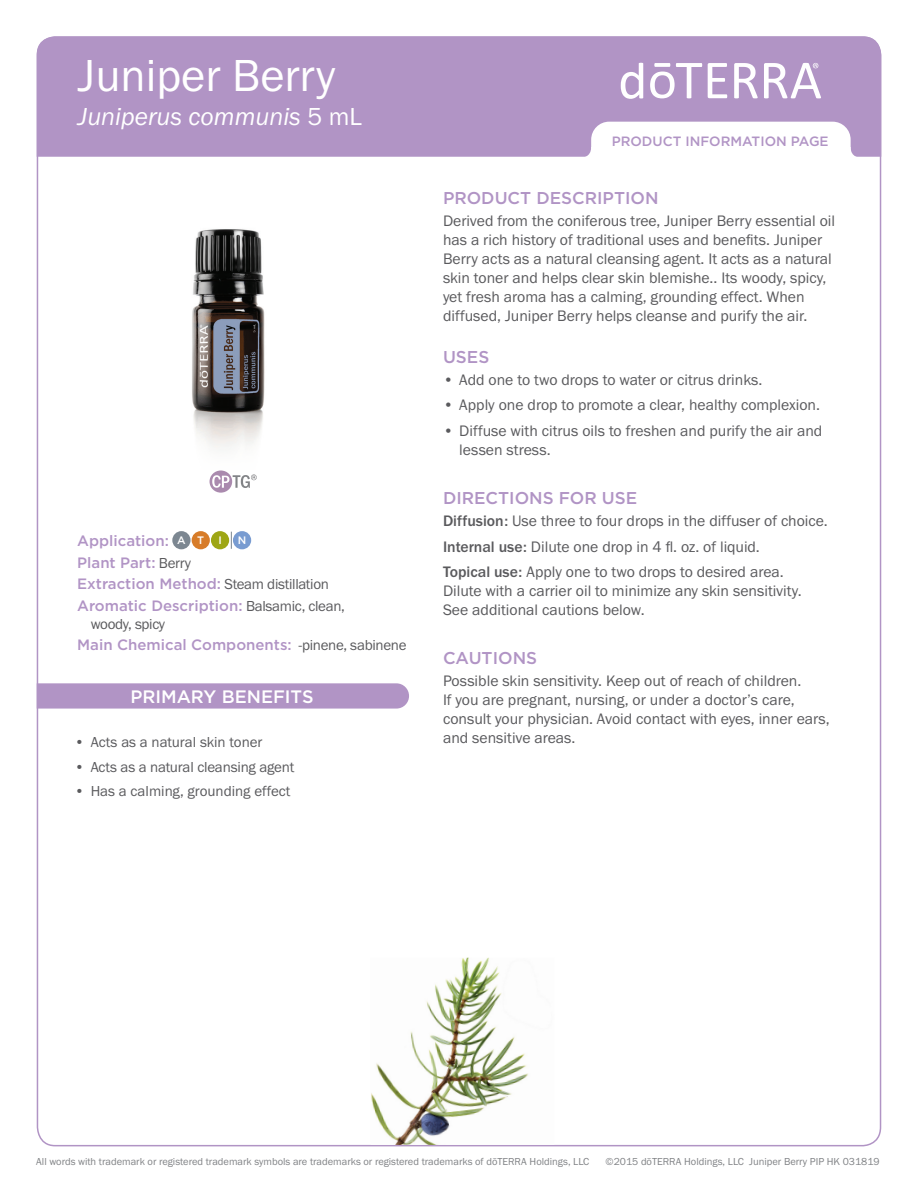
<style>
.page{position:relative;width:918px;height:1188px;background:#fff}
.page>*{position:absolute;margin:0;border:0;box-sizing:border-box;transform-origin:0 0}
.Main_H1{font:46.5px "Franklin Gothic URW Boo";color:#fff}
.Main_H2{font:25.5px "Franklin Gothic URW Boo Ita";color:#fff}
.t1{font:500 18px "Gotham";color:#fff}
.Purple_Headers{font:500 17.1px "Gotham";color:#b194c5}
.Body{font:15.75px/18.9px "Franklin Gothic URW Boo";color:#5a5a5d}
.Directions_Bold_Attr{font:15.75px/18.9px "Franklin Gothic URW Boo";color:#5a5a5d}
.Oil_Attribute_Panel{font:15px/18px "Franklin Gothic URW Boo";letter-spacing:-.01em;color:#5a5a5d}
.Oil_Attribute_Panel-2{font:500 15px "Gotham";color:#b194c5}
.t2{font:500 13.5px "Gotham";color:#b194c5}
.Table_names{font:500 10.8px "Gotham";color:#fff}
.t3{font:10.5px "Franklin Gothic URW Boo";color:#808285}
.s1{font-family:"Franklin Gothic URW Boo"}
.s2{font-family:"Franklin Gothic URW Boo";font-weight:400;color:#5a5a5d}
.s3{font-family:"Gotham";font-weight:500;color:#b194c5}
.s4{font-family:"Franklin Gothic URW";font-weight:500}
</style>
<div class="page">
<div style="left:37px;top:36px;width:844px;height:121px;background:#b194c5"></div>
<svg style="left:734px;top:63px;width:24px;height:35px"></svg>
<svg style="left:708px;top:63px;width:19px;height:35px"></svg>
<svg style="left:650px;top:63px;width:52px;height:35px"></svg>
<svg style="left:621px;top:63px;width:22px;height:36px"></svg>
<svg style="left:764px;top:63px;width:57px;height:35px"></svg>
<svg style="left:581px;top:122px;width:280px;height:35px"></svg>
<svg style="left:210px;top:471px;width:47px;height:22px"></svg>
<img style="left:192px;top:229px;width:73px;height:220px">
<svg style="left:231px;top:532px;width:1px;height:17px"></svg>
<div style="left:172px;top:531px;width:19px;height:18px;background:#7c8791;border-radius:50%"></div>
<div style="left:192px;top:531px;width:18px;height:18px;background:#d77c29;border-radius:50%"></div>
<div style="left:211px;top:531px;width:18px;height:18px;background:#9ea615;border-radius:50%"></div>
<div style="left:233px;top:531px;width:18px;height:18px;background:#799cd1;border-radius:50%"></div>
<svg style="left:37px;top:683px;width:372px;height:26px;background:#b397c7"></svg>
<img style="left:371px;top:958px;width:158px;height:187px">
<p class="Main_H1" style="left:78px;top:47px;width:259px">Juniper Berry</p>
<p class="Main_H2" style="left:78px;top:100px;width:285px">Juniperus communis <span class="s1">5 mL</span></p>
<p class="Oil_Attribute_Panel-2" style="left:77px;top:531px;width:93px">Application:</p>
<p class="Table_names" style="left:177px;top:533px;width:10px">A</p>
<p class="Table_names" style="left:197px;top:533px;width:8px">T</p>
<p class="Table_names" style="left:218px;top:533px;width:5px">I</p>
<p class="Table_names" style="left:238px;top:533px;width:10px">N</p>
<p class="Oil_Attribute_Panel-2" style="left:77px;top:553px;width:115px">Plant Part: <span class="s2">Berry</span></p>
<p class="Oil_Attribute_Panel-2" style="left:77px;top:574px;width:253px">Extraction Method: <span class="s2">Steam distillation</span></p>
<p class="Oil_Attribute_Panel" style="left:91px;top:596px;width:256px;text-indent:-14px"><span class="s3">Aromatic Description:</span> Balsamic, clean, woody, spicy</p>
<p class="Oil_Attribute_Panel-2" style="left:77px;top:635px;width:331px">Main Chemical Components: <span class="s2">α-pinene, sabinene</span></p>
<p class="t1" style="left:130px;top:685px;width:185px">PRIMARY BENEFITS</p>
<p class="Oil_Attribute_Panel" style="left:75px;top:733px;width:190px">• Acts as a natural skin toner</p>
<p class="Oil_Attribute_Panel" style="left:75px;top:757px;width:221px">• Acts as a natural cleansing agent</p>
<p class="Oil_Attribute_Panel" style="left:75px;top:782px;width:218px">• Has a calming, grounding effect</p>
<p class="t2" style="left:612px;top:132px;width:218px">PRODUCT INFORMATION PAGE</p>
<p class="Purple_Headers" style="left:443px;top:187px;width:217px">PRODUCT DESCRIPTION</p>
<p class="Body" style="left:443px;top:211px;width:394px">Derived from the coniferous tree, Juniper Berry essential oil has a rich history of traditional uses and benefits. Juniper Berry acts as a natural cleansing agent. It acts as a natural skin toner and helps clear skin blemishe.. Its woody, spicy, yet fresh aroma has a calming, grounding effect. When diffused, Juniper Berry helps cleanse and purify the air.</p>
<p class="Purple_Headers" style="left:443px;top:345px;width:48px">USES</p>
<p class="Body" style="left:443px;top:370px;width:321px">• Add one to two drops to water or citrus drinks.</p>
<p class="Body" style="left:443px;top:395px;width:378px">• Apply one drop to promote a clear, healthy complexion.</p>
<p class="Body" style="left:459px;top:421px;width:365px;text-indent:-16px">• Diffuse with citrus oils to freshen and purify the air and lessen stress.</p>
<p class="Purple_Headers" style="left:443px;top:487px;width:196px">DIRECTIONS FOR USE</p>
<p class="Directions_Bold_Attr" style="left:443px;top:511px;width:386px"><span class="s4">Diffusion:</span> Use three to four drops in the diffuser of choice.</p>
<p class="Directions_Bold_Attr" style="left:443px;top:537px;width:318px"><span class="s4">Internal use:</span> Dilute one drop in 4 fl. oz. of liquid.</p>
<p class="Directions_Bold_Attr" style="left:443px;top:562px;width:360px"><span class="s4">Topical use:</span> Apply one to two drops to desired area.<br>Dilute with a carrier oil to minimize any skin sensitivity.<br>See additional cautions below.</p>
<p class="Purple_Headers" style="left:443px;top:647px;width:96px">CAUTIONS</p>
<p class="Body" style="left:443px;top:671px;width:388px">Possible skin sensitivity. Keep out of reach of children.<br>If you are pregnant, nursing, or under a doctor’s care, consult your physician. Avoid contact with eyes, inner ears, and sensitive areas.</p>
<p class="t3" style="left:36px;top:1155px;width:555px">All words with trademark or registered trademark symbols are trademarks or registered trademarks of dōTERRA Holdings, LLC</p>
<p class="t3" style="left:606px;top:1155px;width:276px">©2015 dōTERRA Holdings, LLC Juniper Berry PIP HK 031819</p>
</div>
